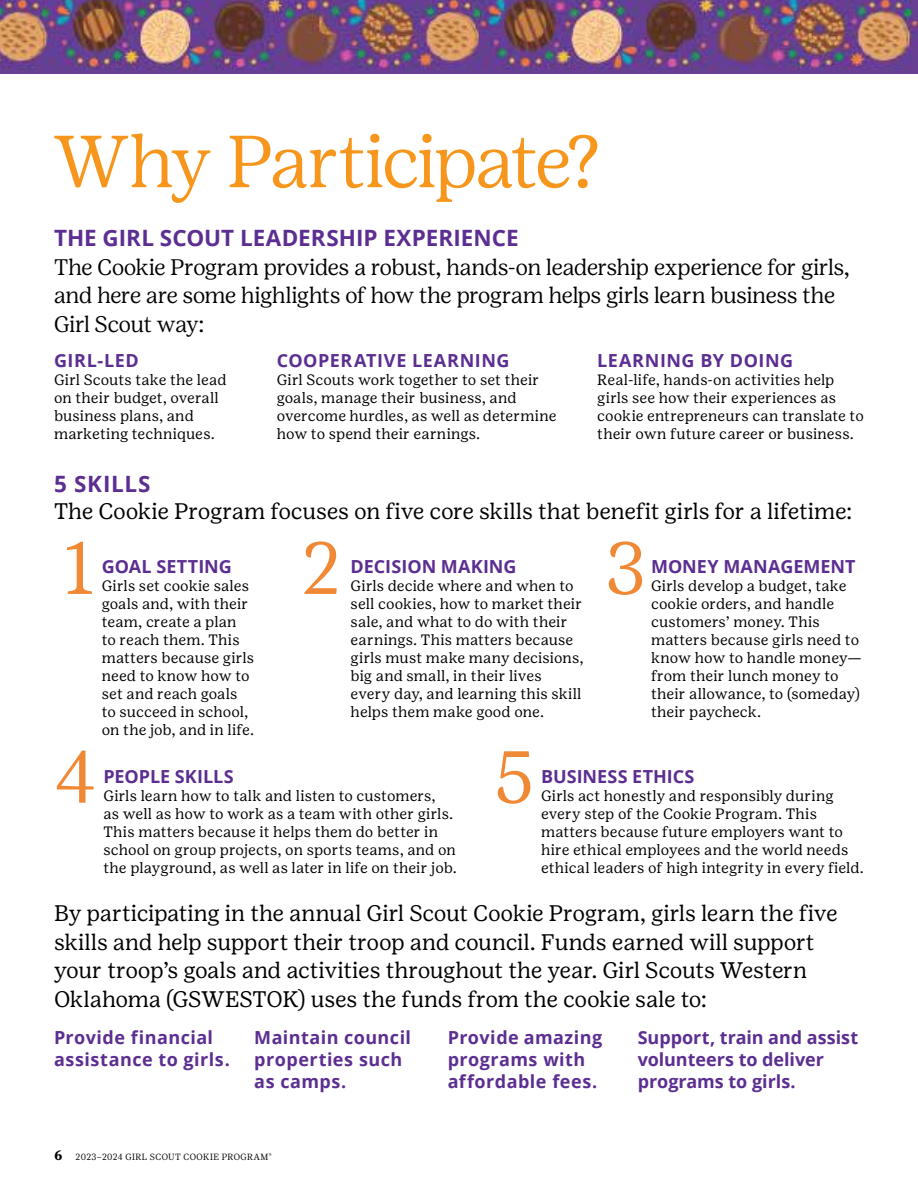
<style>
.page{position:relative;width:918px;height:1188px;background:#fff}
.page>*{position:absolute;margin:0;border:0;box-sizing:border-box;transform-origin:0 0}
.t1{font:300 73.5px "Girl Scout Display";letter-spacing:-.02em;color:#f7961c}
.t2{font:300 73.5px "Girl Scout Display";color:#f08936}
.t3{font:22.5px/28.5px "Girl Scout Text";letter-spacing:-.015em;color:#000}
.t4{font:300 22.5px/28.5px "Girl Scout Display";letter-spacing:-.01em;color:#000}
.t5{font:700 22.5px "Open Sans";letter-spacing:.005em;color:#5c2e91}
.t6{font:700 18px/21.6px "Open Sans";letter-spacing:.025em;color:#5c2e91}
.t7{font:700 18px/21.6px "Open Sans";color:#5c2e91}
.t8{font:700 18px "Open Sans";letter-spacing:.005em;color:#5c2e91}
.t9{font:700 18px "Open Sans";letter-spacing:-.005em;color:#5c2e91}
.t10{font:15px/18px "Girl Scout Text";letter-spacing:.005em;color:#000}
.t11{font:300 9px "Girl Scout Display";letter-spacing:.04em;color:#000}
.s1{font-family:"Girl Scout Text";font-weight:700;font-size:13.5px}
</style>
<div class="page">
<img style="left:0;top:0;width:918px;height:74px">
<h1 class="t1" style="left:54px;top:117px;width:548px">Why Participate?</h1>
<h2 class="t5" style="left:54px;top:222px;width:466px">THE GIRL SCOUT LEADERSHIP EXPERIENCE</h2>
<h2 class="t4" style="left:54px;top:252px;width:797px">The Cookie Program provides a robust, hands-on leadership experience for girls, and here are some highlights of how the program helps girls learn business the<br>Girl Scout way:</h2>
<p class="t6" style="left:54px;top:349px;width:86px">GIRL-LED</p>
<p class="t10" style="left:54px;top:370px;width:174px">Girl Scouts take the lead on their budget, overall business plans, and marketing techniques.</p>
<p class="t6" style="left:277px;top:349px;width:234px">COOPERATIVE LEARNING</p>
<p class="t10" style="left:277px;top:370px;width:281px">Girl Scouts work together to set their goals, manage their business, and overcome hurdles, as well as determine how to spend their earnings.</p>
<p class="t6" style="left:597px;top:349px;width:197px">LEARNING BY DOING</p>
<p class="t10" style="left:597px;top:370px;width:268px">Real-life, hands-on activities help girls see how their experiences as cookie entrepreneurs can translate to their own future career or business.</p>
<h2 class="t5" style="left:54px;top:468px;width:98px">5 SKILLS</h2>
<h2 class="t3" style="left:54px;top:497px;width:800px">The Cookie Program focuses on five core skills that benefit girls for a lifetime:</h2>
<h1 class="t2" style="left:65px;top:524px;width:31px">1</h1>
<p class="t8" style="left:102px;top:554px;width:132px">GOAL SETTING</p>
<p class="t10" style="left:102px;top:577px;width:154px">Girls set cookie sales goals and, with their team, create a plan to reach them. This matters because girls need to know how to set and reach goals to succeed in school, on the job, and in life.</p>
<h1 class="t2" style="left:302px;top:524px;width:41px">2</h1>
<h1 class="t2" style="left:605px;top:524px;width:42px">3</h1>
<p class="t7" style="left:351px;top:555px;width:167px">DECISION MAKING</p>
<p class="t10" style="left:351px;top:577px;width:234px">Girls decide where and when to sell cookies, how to market their sale, and what to do with their earnings. This matters because girls must make many decisions, big and small, in their lives every day, and learning this skill helps them make good one.</p>
<p class="t8" style="left:651px;top:554px;width:206px">MONEY MANAGEMENT</p>
<p class="t10" style="left:651px;top:577px;width:212px">Girls develop a budget, take cookie orders, and handle customers’ money. This matters because girls need to know how to handle money— from their lunch money to their allowance, to (someday) their paycheck.</p>
<h1 class="t2" style="left:56px;top:733px;width:42px">4</h1>
<h1 class="t2" style="left:494px;top:733px;width:41px">5</h1>
<p class="t9" style="left:104px;top:764px;width:132px">PEOPLE SKILLS</p>
<p class="t10" style="left:104px;top:786px;width:355px">Girls learn how to talk and listen to customers,<br>as well as how to work as a team with other girls.<br>This matters because it helps them do better in school on group projects, on sports teams, and on the playground, as well as later in life on their job.</p>
<p class="t8" style="left:541px;top:764px;width:155px">BUSINESS ETHICS</p>
<p class="t10" style="left:541px;top:786px;width:324px">Girls act honestly and responsibly during every step of the Cookie Program. This matters because future employers want to hire ethical employees and the world needs ethical leaders of high integrity in every field.</p>
<p class="t3" style="left:54px;top:899px;width:785px">By participating in the annual Girl Scout Cookie Program, girls learn the five skills and help support their troop and council. Funds earned will support your troop’s goals and activities throughout the year. Girl Scouts Western Oklahoma (GSWESTOK) uses the funds from the cookie sale to:</p>
<p class="t6" style="left:54px;top:1027px;width:177px">Provide financial assistance to girls.</p>
<p class="t6" style="left:254px;top:1027px;width:158px">Maintain council properties such as camps.</p>
<p class="t6" style="left:448px;top:1027px;width:156px">Provide amazing programs with affordable fees.</p>
<p class="t11" style="left:54px;top:1152px;width:219px"><span class="s1">6</span> 2023–2024 GIRL SCOUT COOKIE PROGRAM<sup>®</sup></p>
<p class="t7" style="left:638px;top:1027px;width:222px">Support, train and assist volunteers to deliver programs to girls.</p>
</div>
